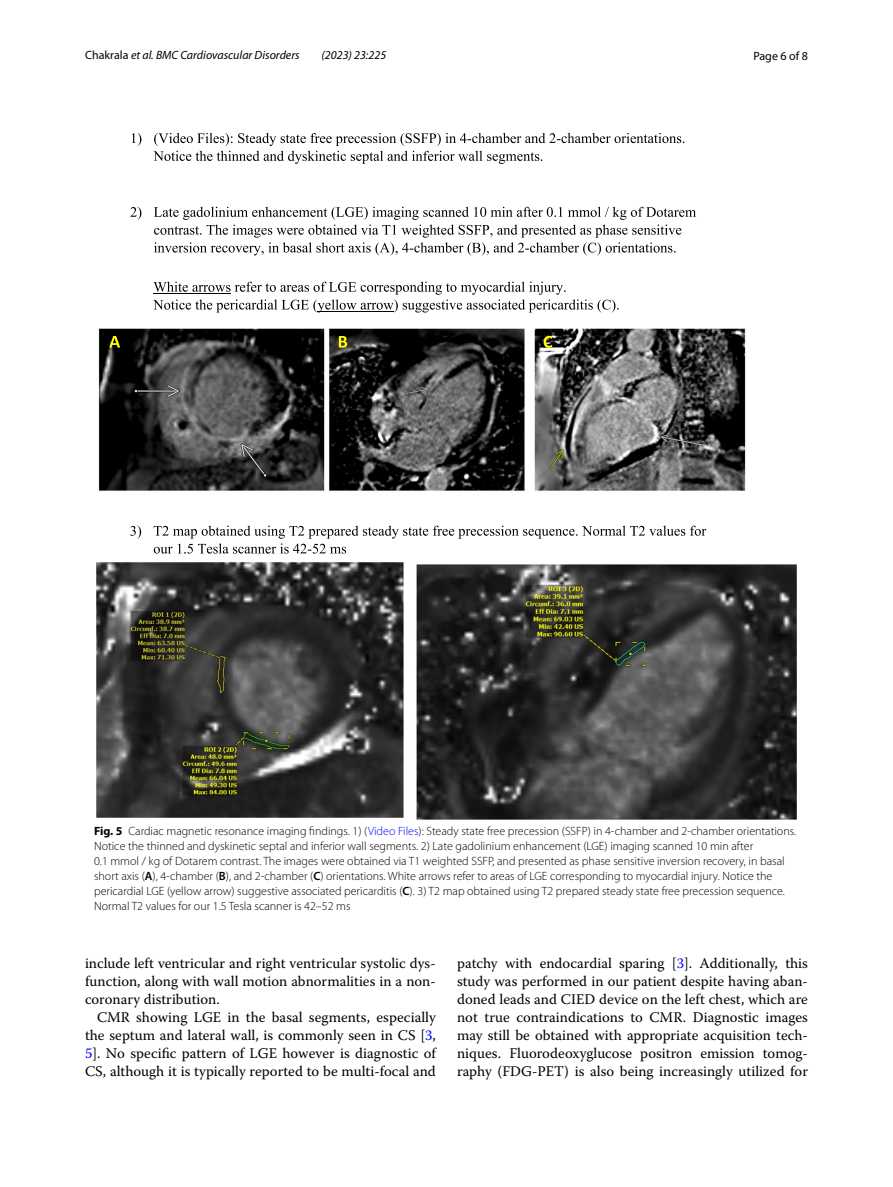
<style>
.page{position:relative;width:893px;height:1187px;background:#fff}
.page>*{position:absolute;margin:0;border:0;box-sizing:border-box;transform-origin:0 0}
.t1{font:14.7px/18px "Warnock Pro";color:#000;text-align:justify}
.t2{font:300 12px/15px "Myriad Pro";color:#000}
.t3{font:italic 12px "Myriad Pro";color:#000}
.t4{font:12px "Myriad Pro";color:#000}
.s1{font-style:normal}
.s2{font-weight:700}
.s3{color:#00f}
.s4{font-weight:600}
</style>
<div class="page">
<img style="left:96px;top:329px;width:701px;height:490px">
<svg style="left:132px;top:133px;width:9px;height:13px"></svg>
<svg style="left:153px;top:133px;width:531px;height:31px"></svg>
<svg style="left:130px;top:207px;width:11px;height:13px"></svg>
<svg style="left:154px;top:207px;width:542px;height:48px"></svg>
<svg style="left:153px;top:281px;width:466px;height:31px"></svg>
<hr style="left:317px;top:311px;width:77px;height:1px;background:#000">
<svg style="left:130px;top:525px;width:11px;height:13px"></svg>
<svg style="left:154px;top:525px;width:552px;height:28px"></svg>
<svg style="left:339px;top:336px;width:8px;height:11px"></svg>
<svg style="left:544px;top:336px;width:8px;height:12px"></svg>
<svg style="left:109px;top:336px;width:11px;height:11px"></svg>
<p class="t3" style="left:85px;top:48px;width:216px"><span class="s1">Chakrala</span> et al. BMC Cardiovascular Disorders</p>
<p class="t3" style="left:322px;top:48px;width:66px">(2023) 23:225</p>
<p class="t4" style="left:753px;top:48px;width:56px">Page 6 of 8</p>
<p class="t2" style="left:94px;top:823px;width:704px"><span class="s2">Fig. 5</span> Cardiac magnetic resonance imaging findings. 1) (<span class="s3">Video Files</span>): Steady state free precession (SSFP) in 4-chamber and 2-chamber orientations.<br>Notice the thinned and dyskinetic septal and inferior wall segments. 2) Late gadolinium enhancement (LGE) imaging scanned 10 min after<br>0.1 mmol / kg of Dotarem contrast. The images were obtained via T1 weighted SSFP, and presented as phase sensitive inversion recovery, in basal short axis (<span class="s4">A</span>), 4-chamber (<span class="s4">B</span>), and 2-chamber (<span class="s4">C</span>) orientations. White arrows refer to areas of LGE corresponding to myocardial injury. Notice the pericardial LGE (yellow arrow) suggestive associated pericarditis (<span class="s4">C</span>). 3) T2 map obtained using T2 prepared steady state free precession sequence.<br>Normal T2 values for our 1.5 Tesla scanner is 42–52 ms</p>
<p class="t1" style="left:85px;top:953px;width:352px">include left ventricular and right ventricular systolic dys&shy;function, along with wall motion abnormalities in a non&shy;coronary distribution.</p>
<p class="t1" style="left:85px;top:1007px;width:352px;text-indent:12px">CMR showing LGE in the basal segments, especially the septum and lateral wall, is commonly seen in CS [<span class="s3">3</span>, <span class="s3">5</span>]. No specific pattern of LGE however is diagnostic of CS, although it is typically reported to be multi-focal and</p>
<p class="t1" style="left:457px;top:953px;width:352px">patchy with endocardial sparing [<span class="s3">3</span>]. Additionally, this study was performed in our patient despite having aban&shy;doned leads and CIED device on the left chest, which are not true contraindications to CMR. Diagnostic images may still be obtained with appropriate acquisition tech&shy;niques. Fluorodeoxyglucose positron emission tomog&shy;raphy (FDG-PET) is also being increasingly utilized for</p>
</div>
